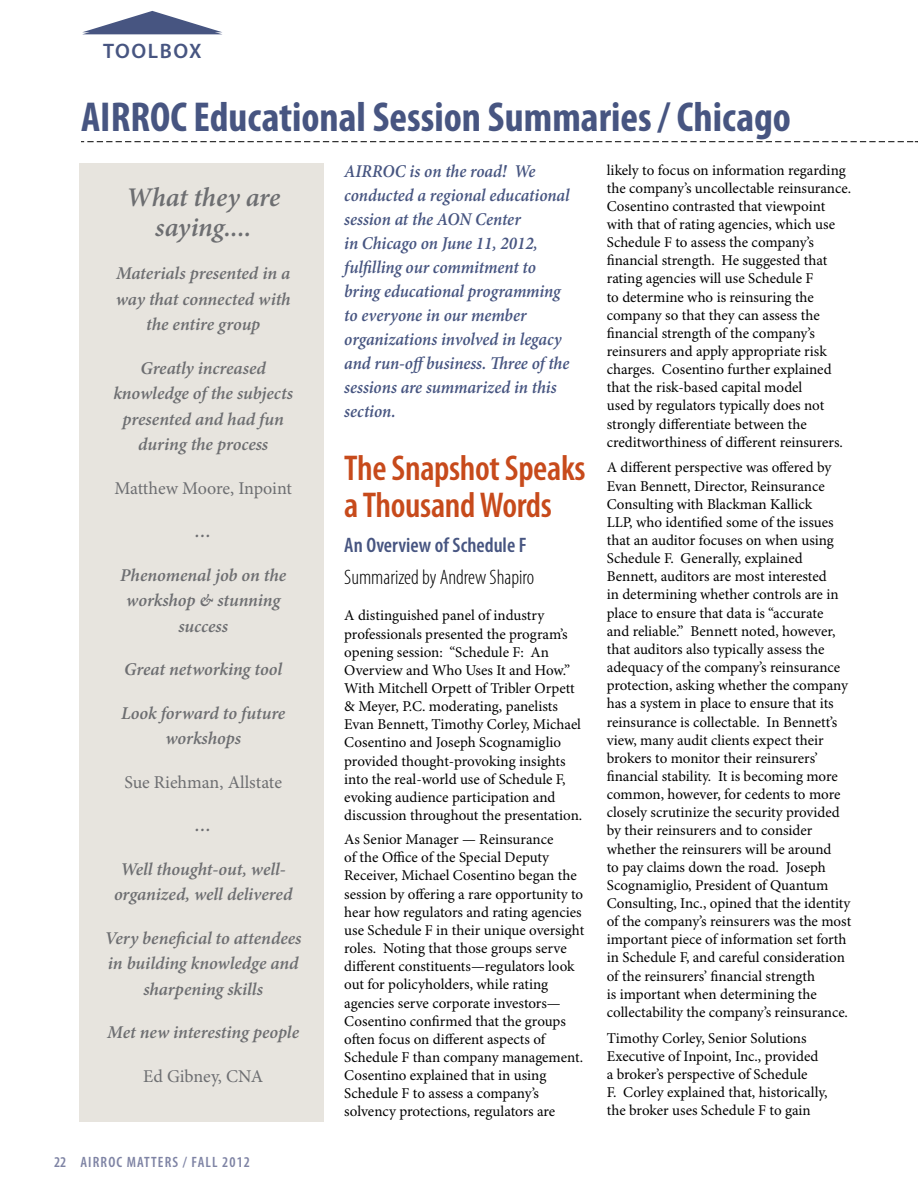
<style>
.page{position:relative;width:918px;height:1188px;background:#fff}
.page>*{position:absolute;margin:0;border:0;box-sizing:border-box;transform-origin:0 0}
.t1{font:700 condensed 42px "Myriad Pro";color:#475581}
.t2{font:600 condensed 36px/37.5px "Myriad Pro";letter-spacing:-.01em;color:#c74a1b}
.t3{font:italic 600 27px/30px "Minion Pro";letter-spacing:-.005em;color:#6d6e71;text-align:center}
.t4{font:300 condensed 21px "Myriad Pro";color:#000}
.t5{font:600 condensed 21px "Myriad Pro";color:#475581}
.t6{font:600 21px "Myriad Pro";letter-spacing:.075em;color:#475581}
.t7{font:italic 600 18px/25.5px "Minion Pro";letter-spacing:-.005em;color:#6d6e71;text-align:center}
.t8{font:italic 600 18px/24px "Minion Pro";letter-spacing:-.005em;color:#475581;scale:.94 1}
.t9{font:18px "Minion Pro";letter-spacing:-.005em;color:#6d6e71}
.t10{font:15px/18.1px "Minion Pro";color:#000}
.t11{font:600 condensed 15px "Myriad Pro";letter-spacing:.075em;color:#7e83a4}
</style>
<div class="page">
<svg style="left:81px;top:141px;width:837px;height:1px"></svg>
<svg style="left:82px;top:11px;width:140px;height:23px"></svg>
<div style="left:80px;top:164px;width:244px;height:958px;background:#e7e4de"></div>
<h3 class="t6" style="left:103px;top:40px;width:100px">TOOLBOX</h3>
<h1 class="t1" style="left:81px;top:93px;width:711px">AIRROC Educational Session Summaries / Chicago</h1>
<p class="t8" style="left:344px;top:160px;width:241px">AIRROC is on the road! We conducted a regional educational session at the AON Center<br>in Chicago on June 11, 2012, fulfilling our commitment to bring educational programming to everyone in our member organizations involved in legacy and run-off business. Three of the sessions are summarized in this section.</p>
<h2 class="t2" style="left:344px;top:450px;width:243px">The Snapshot Speaks a Thousand Words</h2>
<h3 class="t5" style="left:344px;top:534px;width:184px">An Overview of Schedule F</h3>
<h3 class="t4" style="left:344px;top:566px;width:191px">Summarized by Andrew Shapiro</h3>
<p class="t10" style="left:344px;top:607px;width:240px">A distinguished panel of industry professionals presented the program’s opening session: “Schedule F: An Overview and Who Uses It and How.” With Mitchell Orpett of Tribler Orpett &amp; Meyer, P.C. moderating, panelists Evan Bennett, Timothy Corley, Michael Cosentino and Joseph Scognamiglio provided thought-provoking insights into the real-world use of Schedule F, evoking audience participation and discussion throughout the presentation.</p>
<p class="t10" style="left:344px;top:831px;width:241px">As Senior Manager — Reinsurance<br>of the Office of the Special Deputy Receiver, Michael Cosentino began the session by offering a rare opportunity to hear how regulators and rating agencies use Schedule F in their unique oversight roles. Noting that those groups serve different constituents—regulators look out for policyholders, while rating agencies serve corporate investors— Cosentino confirmed that the groups often focus on different aspects of Schedule F than company management.<br>Cosentino explained that in using Schedule F to assess a company’s solvency protections, regulators are</p>
<p class="t10" style="left:607px;top:161px;width:246px">likely to focus on information regarding the company’s uncollectable reinsurance.<br>Cosentino contrasted that viewpoint with that of rating agencies, which use Schedule F to assess the company’s financial strength. He suggested that rating agencies will use Schedule F<br>to determine who is reinsuring the company so that they can assess the financial strength of the company’s reinsurers and apply appropriate risk charges. Cosentino further explained that the risk-based capital model<br>used by regulators typically does not strongly differentiate between the creditworthiness of different reinsurers.</p>
<p class="t10" style="left:607px;top:459px;width:246px">A different perspective was offered by Evan Bennett, Director, Reinsurance Consulting with Blackman Kallick<br>LLP, who identified some of the issues that an auditor focuses on when using Schedule F. Generally, explained Bennett, auditors are most interested<br>in determining whether controls are in place to ensure that data is “accurate<br>and reliable.” Bennett noted, however, that auditors also typically assess the adequacy of the company’s reinsurance protection, asking whether the company has a system in place to ensure that its reinsurance is collectable. In Bennett’s view, many audit clients expect their brokers to monitor their reinsurers’ financial stability. It is becoming more common, however, for cedents to more closely scrutinize the security provided by their reinsurers and to consider whether the reinsurers will be around<br>to pay claims down the road. Joseph Scognamiglio, President of Quantum Consulting, Inc., opined that the identity of the company’s reinsurers was the most important piece of information set forth in Schedule F, and careful consideration of the reinsurers’ financial strength<br>is important when determining the collectability the company’s reinsurance.</p>
<p class="t10" style="left:607px;top:1029px;width:222px">Timothy Corley, Senior Solutions Executive of Inpoint, Inc., provided a broker’s perspective of Schedule<br>F. Corley explained that, historically, the broker uses Schedule F to gain</p>
<h3 class="t3" style="left:126px;top:183px;width:156px">What they are saying....</h3>
<p class="t7" style="left:116px;top:261px;width:177px">Materials presented in a way that connected with the entire group</p>
<p class="t7" style="left:113px;top:356px;width:181px">Greatly increased knowledge of the subjects presented and had fun during the process</p>
<p class="t9" style="left:114px;top:477px;width:179px">Matthew Moore, Inpoint</p>
<p class="t7" style="left:195px;top:519px;width:18px">…</p>
<p class="t7" style="left:120px;top:563px;width:168px">Phenomenal job on the workshop &amp; stunning success</p>
<p class="t7" style="left:124px;top:657px;width:159px">Great networking tool</p>
<p class="t7" style="left:121px;top:701px;width:166px">Look forward to future workshops</p>
<p class="t9" style="left:124px;top:771px;width:159px">Sue Riehman, Allstate</p>
<p class="t7" style="left:195px;top:813px;width:18px">…</p>
<p class="t7" style="left:114px;top:857px;width:180px">Well thought-out, well&shy;organized, well delivered</p>
<p class="t7" style="left:105px;top:926px;width:198px">Very beneficial to attendees in building knowledge and sharpening skills</p>
<p class="t7" style="left:107px;top:1021px;width:193px">Met new interesting people</p>
<p class="t9" style="left:143px;top:1065px;width:122px">Ed Gibney, CNA</p>
<p class="t11" style="left:54px;top:1154px;width:198px">22 AIRROC MATTERS / FALL 2012</p>
</div>
